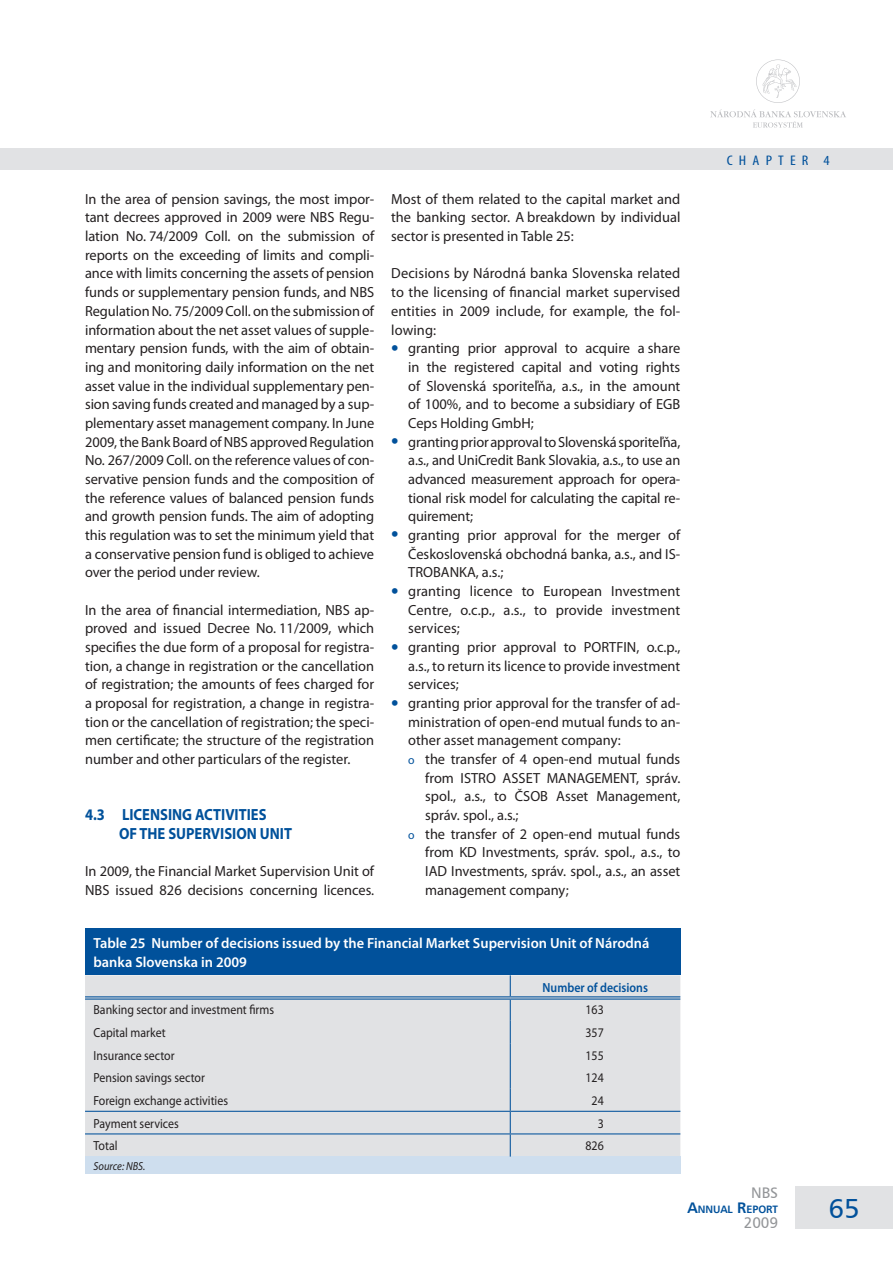
<style>
.page{position:relative;width:893px;height:1263px;background:#fff}
.page>*{position:absolute;margin:0;border:0;box-sizing:border-box;transform-origin:0 0}
.t1{font:27px "Humanist 777 AT";color:#01519b}
.t2{font:700 16.2px/18.8px "Myriad Pro";color:#01519b;scale:.9 1}
.t3{font:15px "Humanist 777 AT";color:#939598}
.t4{font:14.7px/18.8px "Myriad Pro";color:#231f20;text-align:justify}
.t5{font:600 14.7px/18.8px "Myriad Pro";color:#fff}
.t6{font:condensed 13.95px "Myriad Pro";letter-spacing:.385em;color:#01519b;scale:1.15 1}
.t7{font:13.2px "Myriad Pro";color:#231f20;scale:.9 1}
.t8{font:600 13.2px "Myriad Pro";color:#01519b;scale:.9 1}
.t9{font:italic 11.7px "Myriad Pro";color:#231f20;scale:.9 1}
.t10{font:10.5px "Humanist 777 AT Bold";color:#01519b}
.s1{font-size:27px;color:#01519b}
.s2{font-size:12px;color:#01519b}
.s3{font-size:15px}
</style>
<div class="page">
<div style="left:0;top:149px;width:893px;height:21px;background:#e1e2e4"></div>
<svg style="left:710px;top:109px;width:136px;height:19px"></svg>
<svg style="left:756px;top:60px;width:44px;height:43px"></svg>
<div style="left:795px;top:1186px;width:98px;height:43px;background:#e1e2e4"></div>
<div style="left:85px;top:928px;width:595px;height:47px;background:#01519b"></div>
<div style="left:85px;top:975px;width:595px;height:181px;background:#e1e2e4"></div>
<div style="left:85px;top:1156px;width:595px;height:18px;background:#cedeee"></div>
<svg style="left:510px;top:975px;width:1px;height:181px"></svg>
<hr style="left:85px;top:996px;width:425px;height:1px;background:#01519b">
<hr style="left:85px;top:998px;width:425px;height:1px;background:#01519b">
<hr style="left:510px;top:996px;width:170px;height:1px;background:#01519b">
<hr style="left:510px;top:998px;width:170px;height:1px;background:#01519b">
<hr style="left:85px;top:1111px;width:425px;height:1px;background:#01519b">
<hr style="left:510px;top:1111px;width:170px;height:1px;background:#01519b">
<hr style="left:85px;top:1133px;width:425px;height:1px;background:#01519b">
<hr style="left:510px;top:1133px;width:170px;height:1px;background:#01519b">
<p class="t4" style="left:85px;top:190px;width:291px">In the area of pension savings, the most impor&shy;tant decrees approved in 2009 were NBS Regu&shy;lation No. 74/2009 Coll. on the submission of reports on the exceeding of limits and compli&shy;ance with limits concerning the assets of pension funds or supplementary pension funds, and NBS Regulation No. 75/2009 Coll. on the submission of information about the net asset values of supple&shy;mentary pension funds, with the aim of obtain&shy;ing and monitoring daily information on the net asset value in the individual supplementary pen&shy;sion saving funds created and managed by a sup&shy;plementary asset management company. In June 2009, the Bank Board of NBS approved Regulation No. 267/2009 Coll. on the reference values of con&shy;servative pension funds and the composition of the reference values of balanced pension funds and growth pension funds. The aim of adopting this regulation was to set the minimum yield that a conservative pension fund is obliged to achieve over the period under review.</p>
<p class="t4" style="left:85px;top:601px;width:291px">In the area of financial intermediation, NBS ap&shy;proved and issued Decree No. 11/2009, which specifies the due form of a proposal for registra&shy;tion, a change in registration or the cancellation of registration; the amounts of fees charged for a proposal for registration, a change in registra&shy;tion or the cancellation of registration; the speci&shy;men certificate; the structure of the registration number and other particulars of the register.</p>
<p class="t4" style="left:391px;top:190px;width:291px">Most of them related to the capital market and the banking sector. A breakdown by individual sector is presented in Table 25:</p>
<p class="t4" style="left:391px;top:264px;width:291px">Decisions by Národná banka Slovenska related to the licensing of financial market supervised entities in 2009 include, for example, the fol&shy;lowing:</p>
<p class="t4" style="left:408px;top:339px;width:274px;text-indent:-17px"><span class="s1">•</span> granting prior approval to acquire a share in the registered capital and voting rights of Slovenská sporiteľňa, a.s., in the amount of 100%, and to become a subsidiary of EGB Ceps Holding GmbH;</p>
<p class="t4" style="left:408px;top:433px;width:274px;text-indent:-17px"><span class="s1">•</span> granting prior approval to Slovenská sporiteľňa, a.s., and UniCredit Bank Slovakia, a.s., to use an advanced measurement approach for opera&shy;tional risk model for calculating the capital re&shy;quirement;</p>
<p class="t4" style="left:408px;top:526px;width:274px;text-indent:-17px"><span class="s1">•</span> granting prior approval for the merger of Československá obchodná banka, a.s., and IS-TROBANKA, a.s.;</p>
<p class="t4" style="left:408px;top:582px;width:274px;text-indent:-17px"><span class="s1">•</span> granting licence to European Investment Centre, o.c.p., a.s., to provide investment services;</p>
<p class="t4" style="left:408px;top:638px;width:274px;text-indent:-17px"><span class="s1">•</span> granting prior approval to PORTFIN, o.c.p., a.s., to return its licence to provide investment services;</p>
<p class="t4" style="left:391px;top:694px;width:291px"><span class="s1">•</span> granting prior approval for the transfer of ad-</p>
<p class="t4" style="left:408px;top:713px;width:274px">ministration of open-end mutual funds to an-</p>
<p class="t4" style="left:408px;top:731px;width:214px">other asset management company:</p>
<p class="t4" style="left:408px;top:750px;width:274px"><span class="s2">o</span> the transfer of 4 open-end mutual funds</p>
<p class="t4" style="left:425px;top:769px;width:257px">from ISTRO ASSET MANAGEMENT, správ.</p>
<p class="t4" style="left:425px;top:787px;width:257px">spol., a.s., to ČSOB Asset Management,</p>
<p class="t4" style="left:425px;top:806px;width:95px">správ. spol., a.s.;</p>
<p class="t4" style="left:408px;top:825px;width:274px"><span class="s2">o</span> the transfer of 2 open-end mutual funds</p>
<p class="t4" style="left:425px;top:843px;width:257px">from KD Investments, správ. spol., a.s., to</p>
<p class="t4" style="left:425px;top:862px;width:257px">IAD Investments, správ. spol., a.s., an asset</p>
<p class="t4" style="left:425px;top:881px;width:145px">management company;</p>
<p class="t2" style="left:119px;top:805px;width:194px;text-indent:-34px">4.3 LICENSING ACTIVITIES<br>OF THE SUPERVISION UNIT</p>
<p class="t4" style="left:85px;top:862px;width:291px">In 2009, the Financial Market Supervision Unit of<br>NBS issued 826 decisions concerning licences.</p>
<p class="t5" style="left:94px;top:934px;width:557px">Table 25 Number of decisions issued by the Financial Market Supervision Unit of Národná banka Slovenska in 2009</p>
<p class="t8" style="left:543px;top:980px;width:119px">Number of decisions</p>
<p class="t7" style="left:94px;top:1003px;width:202px">Banking sector and investment firms</p>
<p class="t7" style="left:585px;top:1003px;width:22px">163</p>
<p class="t7" style="left:94px;top:1025px;width:82px">Capital market</p>
<p class="t7" style="left:585px;top:1025px;width:22px">357</p>
<p class="t7" style="left:94px;top:1048px;width:92px">Insurance sector</p>
<p class="t7" style="left:585px;top:1048px;width:22px">155</p>
<p class="t7" style="left:94px;top:1070px;width:125px">Pension savings sector</p>
<p class="t7" style="left:585px;top:1070px;width:22px">124</p>
<p class="t7" style="left:94px;top:1093px;width:151px">Foreign exchange activities</p>
<p class="t7" style="left:592px;top:1093px;width:15px">24</p>
<p class="t7" style="left:94px;top:1116px;width:96px">Payment services</p>
<p class="t7" style="left:598px;top:1116px;width:8px">3</p>
<p class="t7" style="left:94px;top:1138px;width:28px">Total</p>
<p class="t7" style="left:585px;top:1138px;width:22px">826</p>
<p class="t9" style="left:94px;top:1159px;width:59px">Source: NBS.</p>
<p class="t6" style="left:727px;top:153px;width:91px">CHAPTER 4</p>
<p class="t3" style="left:751px;top:1184px;width:29px">NBS</p>
<p class="t10" style="left:687px;top:1203px;width:92px"><span class="s3">A</span>NNUAL <span class="s3">R</span>EPORT</p>
<p class="t3" style="left:744px;top:1214px;width:36px">2009</p>
<h1 class="t1" style="left:829px;top:1193px;width:32px">65</h1>
</div>
